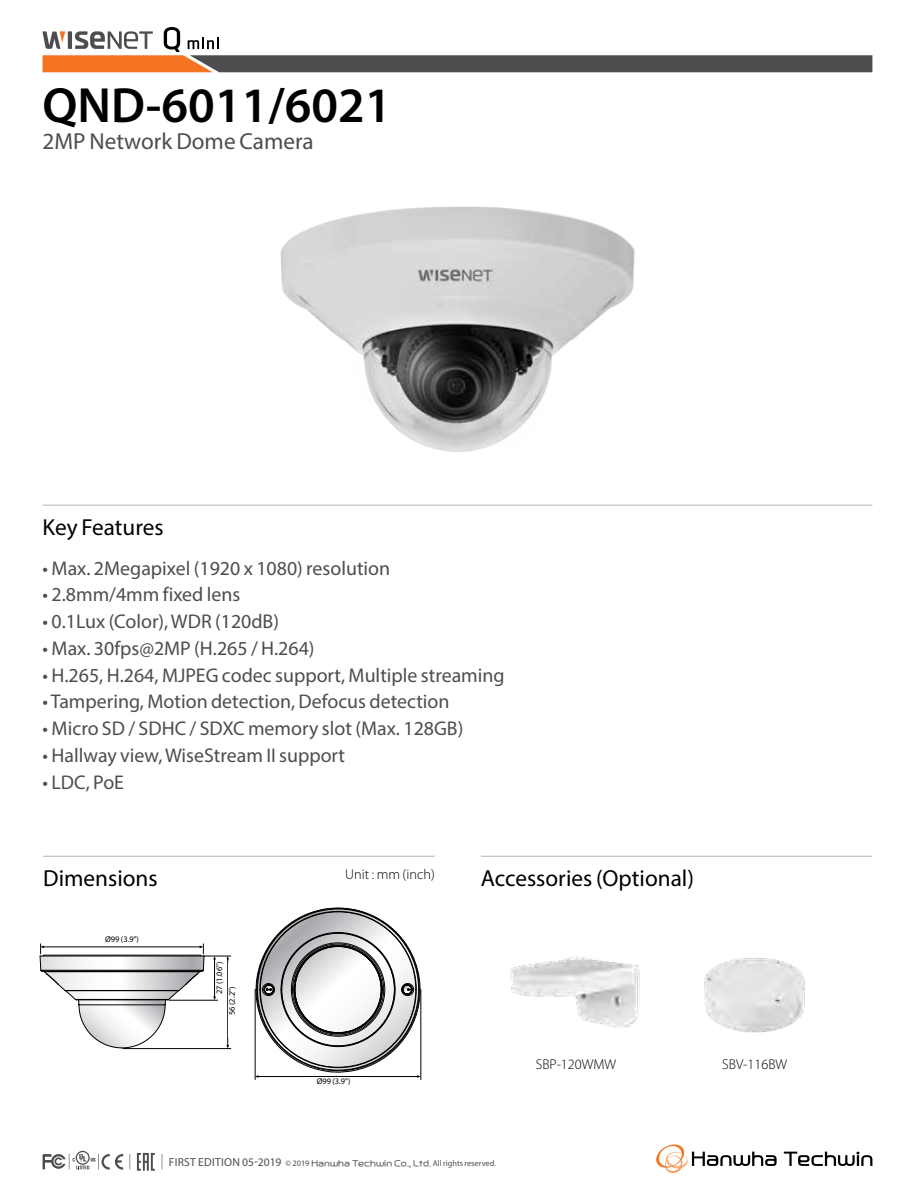
<style>
.page{position:relative;width:915px;height:1191px;background:#fff}
.page>*{position:absolute;margin:0;border:0;box-sizing:border-box;transform-origin:0 0}
.t1{font:600 49.65px "Myriad Pro";color:#000}
.t2{font:23.25px "Myriad Pro";color:#000}
.t3{font:23.25px "Myriad Pro";color:#4d4d4f}
.t4{font:19.95px "Myriad Pro";color:#4d4d4f}
.t5{font:300 14.25px "Myriad Pro";color:#000}
.t6{font:8.4px "Myriad Pro";color:#000}
.t7{font:8.25px "Myriad Pro";color:#4d4d4f}
.s1{font-size:11.55px}
.s2{font-family:"Hanwha L OTF"}
</style>
<div class="page">
<hr style="left:43px;top:505px;width:829px;height:1px;background:#b1b4b6">
<hr style="left:43px;top:855px;width:391px;height:1px;background:#b1b4b6">
<hr style="left:480px;top:855px;width:392px;height:1px;background:#b1b4b6">
<svg style="left:656px;top:1144px;width:120px;height:29px"></svg>
<svg style="left:783px;top:1151px;width:89px;height:14px"></svg>
<svg style="left:129px;top:1154px;width:1px;height:15px"></svg>
<svg style="left:162px;top:1154px;width:1px;height:15px"></svg>
<svg style="left:42px;top:1150px;width:81px;height:19px"></svg>
<svg style="left:137px;top:1153px;width:18px;height:17px"></svg>
<img style="left:280px;top:206px;width:355px;height:246px">
<hr style="left:122px;top:1048px;width:109px;height:1px;background:#000">
<svg style="left:40px;top:943px;width:191px;height:105px"></svg>
<svg style="left:254px;top:907px;width:168px;height:170px"></svg>
<hr style="left:420px;top:989px;width:1px;height:90px;background:#000">
<hr style="left:255px;top:989px;width:1px;height:90px;background:#000">
<div style="left:228px;top:963px;width:11px;height:75px;background:#fff"></div>
<div style="left:216px;top:959px;width:10px;height:37px;background:#fff"></div>
<div style="left:93px;top:935px;width:58px;height:10px;background:#fff"></div>
<img style="left:510px;top:956px;width:130px;height:72px">
<img style="left:704px;top:958px;width:101px;height:74px">
<svg style="left:42px;top:27px;width:830px;height:45px"></svg>
<h1 class="t1" style="left:43px;top:74px;width:350px">QND-6011/6021</h1>
<p class="t3" style="left:43px;top:127px;width:272px">2MP Network Dome Camera</p>
<p class="t2" style="left:43px;top:513px;width:122px">Key Features</p>
<p class="t4" style="left:43px;top:555px;width:349px">• Max. 2Megapixel (1920 x 1080) resolution</p>
<p class="t4" style="left:43px;top:582px;width:199px">• 2.8mm/4mm fixed lens</p>
<p class="t4" style="left:43px;top:609px;width:238px">• 0.1Lux (Color), WDR (120dB)</p>
<p class="t4" style="left:43px;top:636px;width:273px">• Max. 30fps@2MP (H.265 / H.264)</p>
<p class="t4" style="left:43px;top:662px;width:463px">• H.265, H.264, MJPEG codec support, Multiple streaming</p>
<p class="t4" style="left:43px;top:689px;width:408px">• Tampering, Motion detection, Defocus detection</p>
<p class="t4" style="left:43px;top:716px;width:422px">• Micro SD / SDHC / SDXC memory slot (Max. 128GB)</p>
<p class="t4" style="left:43px;top:743px;width:304px">• Hallway view, WiseStream II support</p>
<p class="t4" style="left:43px;top:769px;width:83px">• LDC, PoE</p>
<p class="t2" style="left:43px;top:864px;width:116px">Dimensions</p>
<p class="t5" style="left:345px;top:866px;width:91px">Unit : mm (inch)</p>
<p class="t2" style="left:480px;top:864px;width:214px">Accessories (Optional)</p>
<p class="t6" style="left:105px;top:933px;width:35px">Ø99 (3.9")</p>
<p class="t6" style="left:214px;top:994px;width:34px;rotate:-90deg">27 (1.06")</p>
<p class="t6" style="left:227px;top:1015px;width:29px;rotate:-90deg">56 (2.2")</p>
<p class="t6" style="left:316px;top:1076px;width:35px">Ø99 (3.9")</p>
<p class="t7" style="left:169px;top:1158px;width:328px"><span class="s1">FIRST EDITION 05-2019</span> © 2019 <span class="s2">Hanwha Techwin Co., Ltd.</span> All rights reserved.</p>
<p class="t5" style="left:535px;top:1055px;width:82px">SBP-120WMW</p>
<p class="t5" style="left:722px;top:1055px;width:67px">SBV-116BW</p>
</div>
